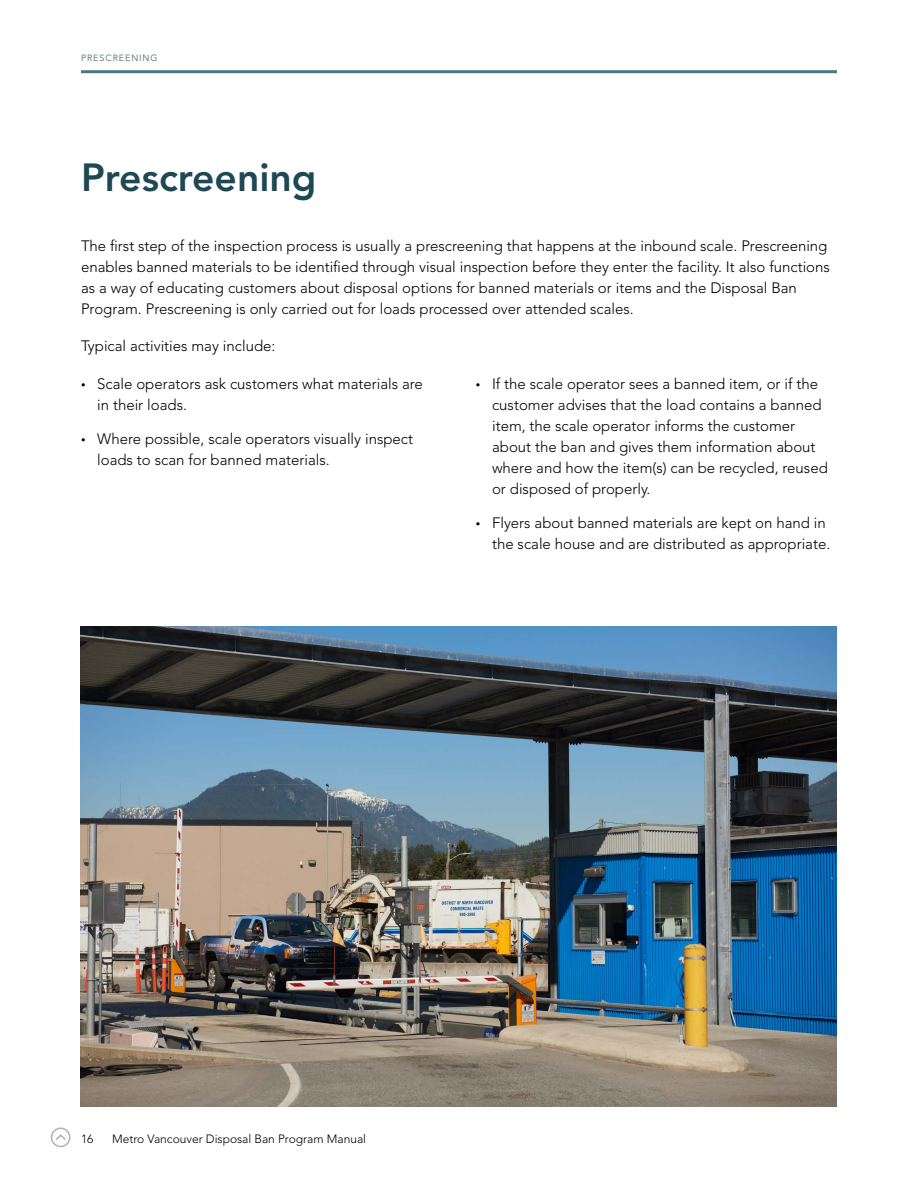
<style>
.page{position:relative;width:918px;height:1188px;background:#fff}
.page>*{position:absolute;margin:0;border:0;box-sizing:border-box;transform-origin:0 0}
.t1{font:800 39px "Avenir LT Std";color:#1d4854}
.t2{font:300 15px/21px "Avenir LT Std";color:#000}
.t3{font:300 12px "Avenir LT Std";color:#000}
.t4{font:300 9px "Avenir";letter-spacing:.1em;color:#38616a}
.s1{font-size:9px}
</style>
<div class="page">
<hr style="left:81px;top:70px;width:756px;height:3px;background:#4c7883">
<img style="left:81px;top:627px;width:756px;height:480px">
<div style="left:51px;top:1128px;width:20px;height:19px;border:2px solid #b2b2b2;border-radius:50%"></div>
<svg style="left:54px;top:1133px;width:14px;height:9px"></svg>
<p class="t4" style="left:81px;top:52px;width:78px">PRESCREENI NG</p>
<h1 class="t1" style="left:81px;top:155px;width:237px">Prescreening</h1>
<p class="t2" style="left:81px;top:235px;width:750px">The first step of the inspection process is usually a prescreening that happens at the inbound scale. Prescreening enables banned materials to be identified through visual inspection before they enter the facility. It also functions as a way of educating customers about disposal options for banned materials or items and the Disposal Ban Program. Prescreening is only carried out for loads processed over attended scales.</p>
<p class="t2" style="left:81px;top:336px;width:196px">Typical activities may include:</p>
<p class="t2" style="left:97px;top:373px;width:327px;text-indent:-16px"><span class="s1">•</span> Scale operators ask customers what materials are in their loads.</p>
<p class="t2" style="left:97px;top:429px;width:317px;text-indent:-16px"><span class="s1">•</span> Where possible, scale operators visually inspect loads to scan for banned materials.</p>
<p class="t2" style="left:492px;top:373px;width:337px;text-indent:-16px"><span class="s1">•</span> If the scale operator sees a banned item, or if the customer advises that the load contains a banned item, the scale operator informs the customer about the ban and gives them information about where and how the item(s) can be recycled, reused or disposed of properly.</p>
<p class="t2" style="left:476px;top:513px;width:356px;text-align:right"><span class="s1">•</span> Flyers about banned materials are kept on hand in the scale house and are distributed as appropriate.</p>
<p class="t3" style="left:81px;top:1132px;width:14px">16</p>
<p class="t3" style="left:112px;top:1132px;width:255px">Metro Vancouver Disposal Ban Program Manual</p>
</div>
